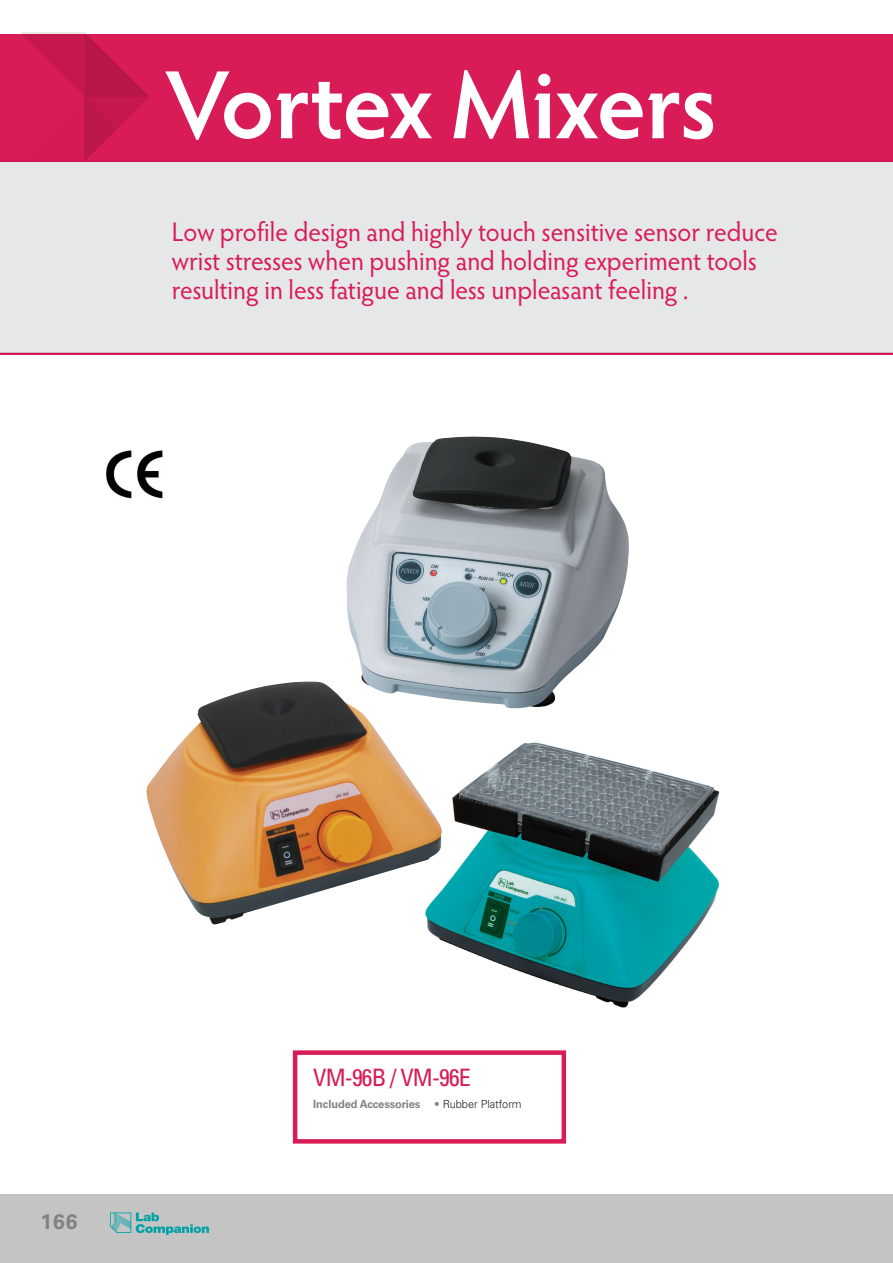
<style>
.page{position:relative;width:893px;height:1263px;background:#fff}
.page>*{position:absolute;margin:0;border:0;box-sizing:border-box;transform-origin:0 0}
.본문{font:600 97.5px "Hypatia Sans Pro";letter-spacing:-.015em;color:#fff}
.서문{font:27px/29px "Hypatia Sans Pro";color:#d91b57;scale:.95 1}
.박스안_제목{font:condensed 24px "Univers LT Std";letter-spacing:-.035em;color:#d91b57}
.t1{font:700 21px "Univers LT Std";color:#808285}
.박스중제{font:700 11.25px "Univers LT Std";letter-spacing:-.005em;color:#808285}
.옵셔널{font:300 11.25px "Univers LT Std";letter-spacing:-.005em;color:#231f20}
.s1{color:#808285}
</style>
<div class="page">
<div style="left:0;top:162px;width:893px;height:192px;background:#e6e7e9"></div>
<div style="left:0;top:34px;width:893px;height:128px;background:#d91b57"></div>
<img style="left:21px;top:32px;width:151px;height:130px">
<hr style="left:0;top:353px;width:893px;height:2px;background:#d91b57">
<img style="left:346px;top:436px;width:283px;height:273px">
<img style="left:427px;top:742px;width:293px;height:266px">
<img style="left:146px;top:682px;width:297px;height:243px">
<div style="left:293px;top:1050px;width:273px;height:93px;border:4px solid #d91b57"></div>
<img style="left:106px;top:450px;width:57px;height:49px">
<div style="left:0;top:1195px;width:893px;height:68px;background:#c5c4c5"></div>
<svg style="left:110px;top:1212px;width:99px;height:23px"></svg>
<p class="본문" style="left:165px;top:37px;width:554px">Vortex Mixers</p>
<p class="서문" style="left:172px;top:216px;width:639px">Low profile design and highly touch sensitive sensor reduce wrist stresses when pushing and holding experiment tools resulting in less fatigue and less unpleasant feeling .</p>
<p class="t1" style="left:40px;top:1209px;width:39px">166</p>
<p class="박스안_제목" style="left:313px;top:1062px;width:159px">VM-96B / VM-96E</p>
<p class="박스중제" style="left:313px;top:1097px;width:109px">Included Accessories</p>
<p class="옵셔널" style="left:434px;top:1097px;width:89px"><span class="s1">•</span> Rubber Platform</p>
</div>
